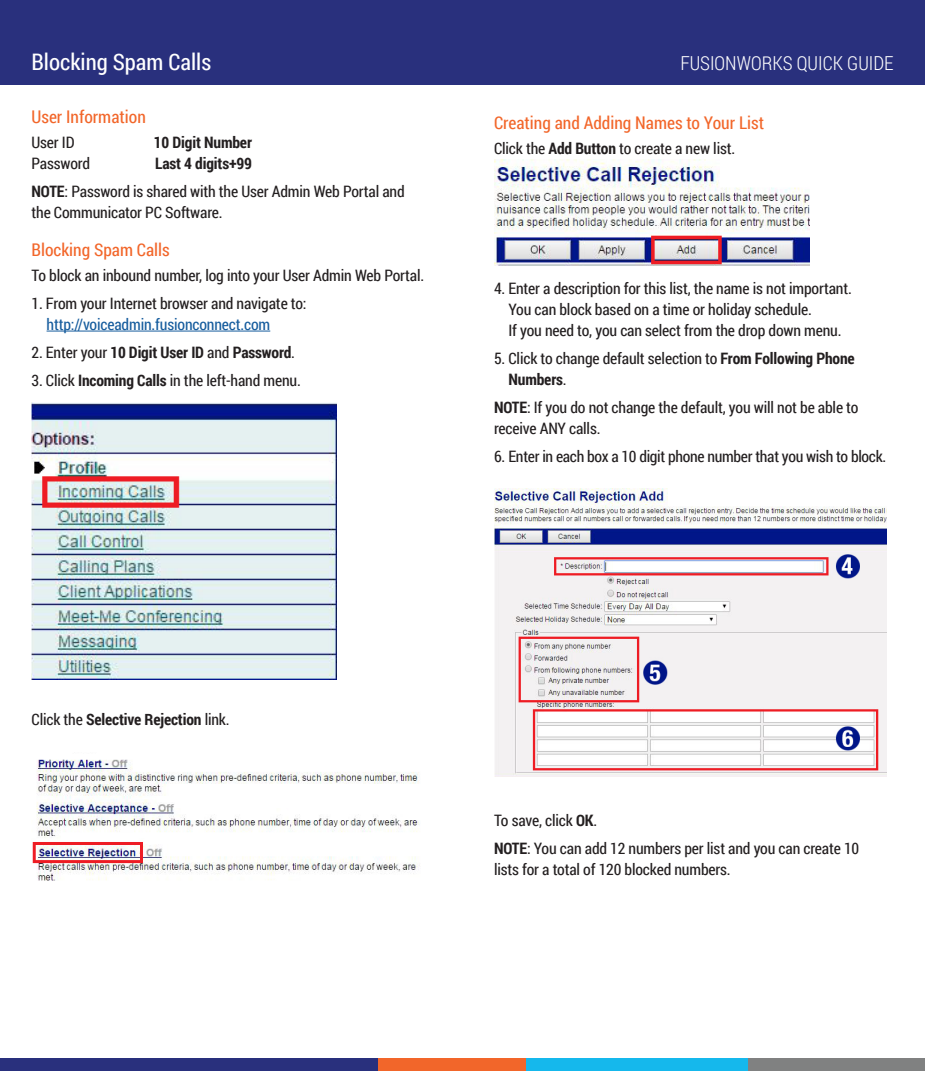
<style>
.page{position:relative;width:925px;height:1071px;background:#fff}
.page>*{position:absolute;margin:0;border:0;box-sizing:border-box;transform-origin:0 0}
.FUS_Header_Blue{font:22.75px "Roboto Condensed";color:#fff}
.FUS_Case_Study{font:300 19.25px "Roboto Condensed";color:#fff}
.FUS_Subhead_Orange{font:17.5px "Roboto Condensed";color:#f2662a}
.FUS_Body_Copy{font:15.75px/21px "Roboto Condensed";letter-spacing:-.01em;color:#231f20}
.FUS_Body_Copy-2{font:700 15.75px "Roboto Condensed";letter-spacing:-.01em;color:#231f20}
.s1{font-weight:700}
.s2{color:#175d9e}
.s3{font-weight:400}
</style>
<div class="page">
<div style="left:462px;top:0;width:463px;height:84px;background:#29307d"></div>
<div style="left:0;top:0;width:462px;height:84px;background:#29307d"></div>
<div style="left:0;top:1058px;width:378px;height:13px;background:#29307d"></div>
<div style="left:378px;top:1058px;width:149px;height:13px;background:#f2662a"></div>
<div style="left:527px;top:1058px;width:222px;height:13px;background:#15b8ec"></div>
<div style="left:749px;top:1058px;width:176px;height:13px;background:#808181"></div>
<hr style="left:47px;top:331px;width:223px;height:1px;background:#175d9e">
<img style="left:32px;top:403px;width:305px;height:277px">
<img style="left:32px;top:759px;width:388px;height:122px">
<img style="left:494px;top:160px;width:315px;height:106px">
<img style="left:494px;top:488px;width:392px;height:289px">
<p class="FUS_Header_Blue" style="left:32px;top:46px;width:181px">Blocking Spam Calls</p>
<p class="FUS_Case_Study" style="left:680px;top:50px;width:215px">FUSIONWORKS QUICK GUIDE</p>
<p class="FUS_Subhead_Orange" style="left:32px;top:105px;width:116px">User Information</p>
<p class="FUS_Body_Copy" style="left:32px;top:132px;width:45px">User ID</p>
<p class="FUS_Body_Copy-2" style="left:154px;top:132px;width:100px">10 Digit Number</p>
<p class="FUS_Body_Copy" style="left:32px;top:153px;width:60px">Password</p>
<p class="FUS_Body_Copy-2" style="left:155px;top:153px;width:98px">Last 4 digits+99</p>
<p class="FUS_Body_Copy" style="left:32px;top:181px;width:375px"><span class="s1">NOTE</span>: Password is shared with the User Admin Web Portal and the Communicator PC Software.</p>
<p class="FUS_Subhead_Orange" style="left:32px;top:238px;width:140px">Blocking Spam Calls</p>
<p class="FUS_Body_Copy" style="left:32px;top:264px;width:394px">To block an inbound number, log into your User Admin Web Portal.</p>
<p class="FUS_Body_Copy" style="left:47px;top:292px;width:262px;text-indent:-15px">1. From your Internet browser and navigate to: <span class="s2">http://voiceadmin.fusionconnect.com</span></p>
<p class="FUS_Body_Copy-2" style="left:32px;top:341px;width:265px"><span class="s3">2. Enter your</span> 10 Digit User ID <span class="s3">and</span> Password<span class="s3">.</span></p>
<p class="FUS_Body_Copy" style="left:32px;top:369px;width:271px">3. Click <span class="s1">Incoming Calls</span> in the left-hand menu.</p>
<p class="FUS_Subhead_Orange" style="left:494px;top:110px;width:272px">Creating and Adding Names to Your List</p>
<p class="FUS_Body_Copy" style="left:494px;top:137px;width:243px">Click the <span class="s1">Add Button</span> to create a new list.</p>
<p class="FUS_Body_Copy" style="left:508px;top:277px;width:345px;text-indent:-14px">4. Enter a description for this list, the name is not important.<br>You can block based on a time or holiday schedule.<br>If you need to, you can select from the drop down menu.</p>
<p class="FUS_Body_Copy" style="left:508px;top:347px;width:348px;text-indent:-14px">5. Click to change default selection to <span class="s1">From Following Phone<br>Numbers</span>.</p>
<p class="FUS_Body_Copy" style="left:494px;top:396px;width:366px"><span class="s1">NOTE</span>: If you do not change the default, you will not be able to receive ANY calls.</p>
<p class="FUS_Body_Copy" style="left:494px;top:445px;width:394px">6. Enter in each box a 10 digit phone number that you wish to block.</p>
<p class="FUS_Body_Copy-2" style="left:32px;top:708px;width:200px"><span class="s3">Click the</span> Selective Rejection <span class="s3">link.</span></p>
<p class="FUS_Body_Copy" style="left:494px;top:809px;width:105px">To save, click <span class="s1">OK</span>.</p>
<p class="FUS_Body_Copy" style="left:494px;top:837px;width:367px"><span class="s1">NOTE</span>: You can add 12 numbers per list and you can create 10 lists for a total of 120 blocked numbers.</p>
</div>
